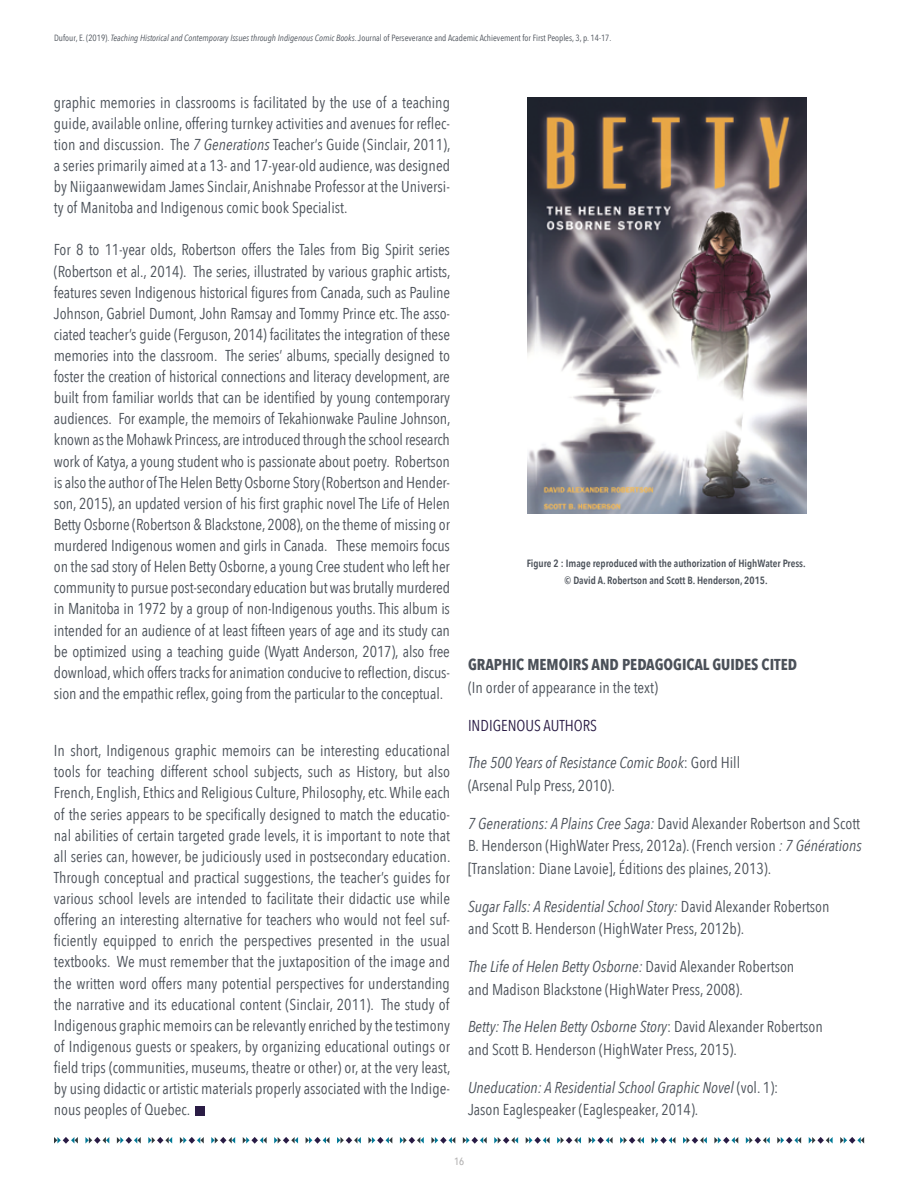
<style>
.page{position:relative;width:918px;height:1188px;background:#fff}
.page>*{position:absolute;margin:0;border:0;box-sizing:border-box;transform-origin:0 0}
.t1{font:15.75px/21.1px "Avenir Next Condensed";color:#4b5159}
.t2{font:700 15.75px "Avenir Next Condensed";color:#4b5159}
.t3{font:15.75px "Avenir Next Condensed";color:#2a1c45}
.t4{font:600 10.5px/16.5px "Avenir Next Condensed";color:#4b5159;text-align:center}
.t5{font:500 10.5px "Avenir Next Condensed";color:#b3b2b2}
.t6{font:9px "Avenir Next Condensed";color:#4b5159}
.s1{font-style:italic}
</style>
<div class="page">
<svg style="left:54px;top:1137px;width:24px;height:7px"></svg>
<svg style="left:85px;top:1137px;width:24px;height:7px"></svg>
<svg style="left:117px;top:1137px;width:24px;height:7px"></svg>
<svg style="left:148px;top:1137px;width:24px;height:7px"></svg>
<svg style="left:180px;top:1137px;width:24px;height:7px"></svg>
<svg style="left:211px;top:1137px;width:24px;height:7px"></svg>
<svg style="left:243px;top:1137px;width:24px;height:7px"></svg>
<svg style="left:274px;top:1137px;width:24px;height:7px"></svg>
<svg style="left:306px;top:1137px;width:23px;height:7px"></svg>
<svg style="left:337px;top:1137px;width:24px;height:7px"></svg>
<svg style="left:368px;top:1137px;width:24px;height:7px"></svg>
<svg style="left:400px;top:1137px;width:24px;height:7px"></svg>
<svg style="left:431px;top:1137px;width:24px;height:7px"></svg>
<svg style="left:463px;top:1137px;width:24px;height:7px"></svg>
<svg style="left:494px;top:1137px;width:24px;height:7px"></svg>
<svg style="left:526px;top:1137px;width:24px;height:7px"></svg>
<svg style="left:557px;top:1137px;width:24px;height:7px"></svg>
<svg style="left:589px;top:1137px;width:24px;height:7px"></svg>
<svg style="left:620px;top:1137px;width:24px;height:7px"></svg>
<svg style="left:652px;top:1137px;width:23px;height:7px"></svg>
<svg style="left:683px;top:1137px;width:24px;height:7px"></svg>
<svg style="left:714px;top:1137px;width:24px;height:7px"></svg>
<svg style="left:746px;top:1137px;width:24px;height:7px"></svg>
<svg style="left:777px;top:1137px;width:24px;height:7px"></svg>
<svg style="left:809px;top:1137px;width:24px;height:7px"></svg>
<svg style="left:840px;top:1137px;width:24px;height:7px"></svg>
<div style="left:196px;top:1106px;width:9px;height:9px;background:#2a1c45"></div>
<img style="left:527px;top:97px;width:279px;height:416px">
<p class="t6" style="left:54px;top:31px;width:559px">Dufour, E. (2019). <span class="s1">Teaching Historical and Contemporary Issues through Indigenous Comic Books</span>. Journal of Perseverance and Academic Achievement for First Peoples, 3, p. 14-17.</p>
<p class="t1" style="left:54px;top:91px;width:398px;text-align:justify">graphic memories in classrooms is facilitated by the use of a teaching guide, available online, offering turnkey activities and avenues for reflec&shy;tion and discussion. The <span class="s1">7 Generations</span> Teacher’s Guide (Sinclair, 2011), a series primarily aimed at a 13- and 17-year-old audience, was designed by Niigaanwewidam James Sinclair, Anishnabe Professor at the Universi&shy;ty of Manitoba and Indigenous comic book Specialist.</p>
<p class="t1" style="left:54px;top:239px;width:398px;text-align:justify">For 8 to 11-year olds, Robertson offers the Tales from Big Spirit series (Robertson et al., 2014). The series, illustrated by various graphic artists, features seven Indigenous historical figures from Canada, such as Pauline Johnson, Gabriel Dumont, John Ramsay and Tommy Prince etc. The asso&shy;ciated teacher’s guide (Ferguson, 2014) facilitates the integration of these memories into the classroom. The series’ albums, specially designed to foster the creation of historical connections and literacy development, are built from familiar worlds that can be identified by young contemporary audiences. For example, the memoirs of Tekahionwake Pauline Johnson, known as the Mohawk Princess, are introduced through the school research work of Katya, a young student who is passionate about poetry. Robertson is also the author of The Helen Betty Osborne Story (Robertson and Hender&shy;son, 2015), an updated version of his first graphic novel The Life of Helen Betty Osborne (Robertson &amp; Blackstone, 2008), on the theme of missing or murdered Indigenous women and girls in Canada. These memoirs focus on the sad story of Helen Betty Osborne, a young Cree student who left her community to pursue post-secondary education but was brutally murdered in Manitoba in 1972 by a group of non-Indigenous youths. This album is intended for an audience of at least fifteen years of age and its study can be optimized using a teaching guide (Wyatt Anderson, 2017), also free download, which offers tracks for animation conducive to reflection, discus&shy;sion and the empathic reflex, going from the particular to the conceptual.</p>
<p class="t1" style="left:54px;top:739px;width:398px;text-align:justify">In short, Indigenous graphic memoirs can be interesting educational tools for teaching different school subjects, such as History, but also French, English, Ethics and Religious Culture, Philosophy, etc. While each of the series appears to be specifically designed to match the educatio&shy;nal abilities of certain targeted grade levels, it is important to note that all series can, however, be judiciously used in postsecondary education.<br>Through conceptual and practical suggestions, the teacher’s guides for various school levels are intended to facilitate their didactic use while offering an interesting alternative for teachers who would not feel suf&shy;ficiently equipped to enrich the perspectives presented in the usual textbooks. We must remember that the juxtaposition of the image and the written word offers many potential perspectives for understanding the narrative and its educational content (Sinclair, 2011). The study of Indigenous graphic memoirs can be relevantly enriched by the testimony of Indigenous guests or speakers, by organizing educational outings or field trips (communities, museums, theatre or other) or, at the very least, by using didactic or artistic materials properly associated with the Indige&shy;nous peoples of Quebec.</p>
<p class="t4" style="left:527px;top:555px;width:280px">Figure 2 : Image reproduced with the authorization of HighWater Press. © David A. Robertson and Scott B. Henderson, 2015.</p>
<p class="t2" style="left:468px;top:655px;width:331px">GRAPHIC MEMOIRS AND PEDAGOGICAL GUIDES CITED</p>
<p class="t1" style="left:468px;top:676px;width:192px">(In order of appearance in the text)</p>
<p class="t3" style="left:468px;top:712px;width:131px">INDIGENOUS AUTHORS</p>
<p class="t1" style="left:468px;top:751px;width:274px;line-height:22.6px"><span class="s1">The 500 Years of Resistance Comic Book</span>: Gord Hill (Arsenal Pulp Press, 2010).</p>
<p class="t1" style="left:468px;top:811px;width:395px;line-height:22.6px;text-align:justify"><span class="s1">7 Generations: A Plains Cree Saga:</span> David Alexander Robertson and Scott B. Henderson (HighWater Press, 2012a). (French version <span class="s1">: 7 Générations </span>[Translation: Diane Lavoie], Éditions des plaines, 2013).</p>
<p class="t1" style="left:468px;top:894px;width:363px;line-height:22.6px"><span class="s1">Sugar Falls: A Residential School Story:</span> David Alexander Robertson and Scott B. Henderson (HighWater Press, 2012b).</p>
<p class="t1" style="left:468px;top:954px;width:328px;line-height:22.6px"><span class="s1">The Life of Helen Betty Osborne:</span> David Alexander Robertson and Madison Blackstone (HighWater Press, 2008).</p>
<p class="t1" style="left:468px;top:1015px;width:356px;line-height:22.6px"><span class="s1">Betty: The Helen Betty Osborne Story</span>: David Alexander Robertson and Scott B. Henderson (HighWater Press, 2015).</p>
<p class="t1" style="left:468px;top:1075px;width:312px;line-height:22.6px"><span class="s1">Uneducation: A Residential School Graphic Novel</span> (vol. 1):<br>Jason Eaglespeaker (Eaglespeaker, 2014).</p>
<p class="t5" style="left:454px;top:1155px;width:12px">16</p>
</div>
